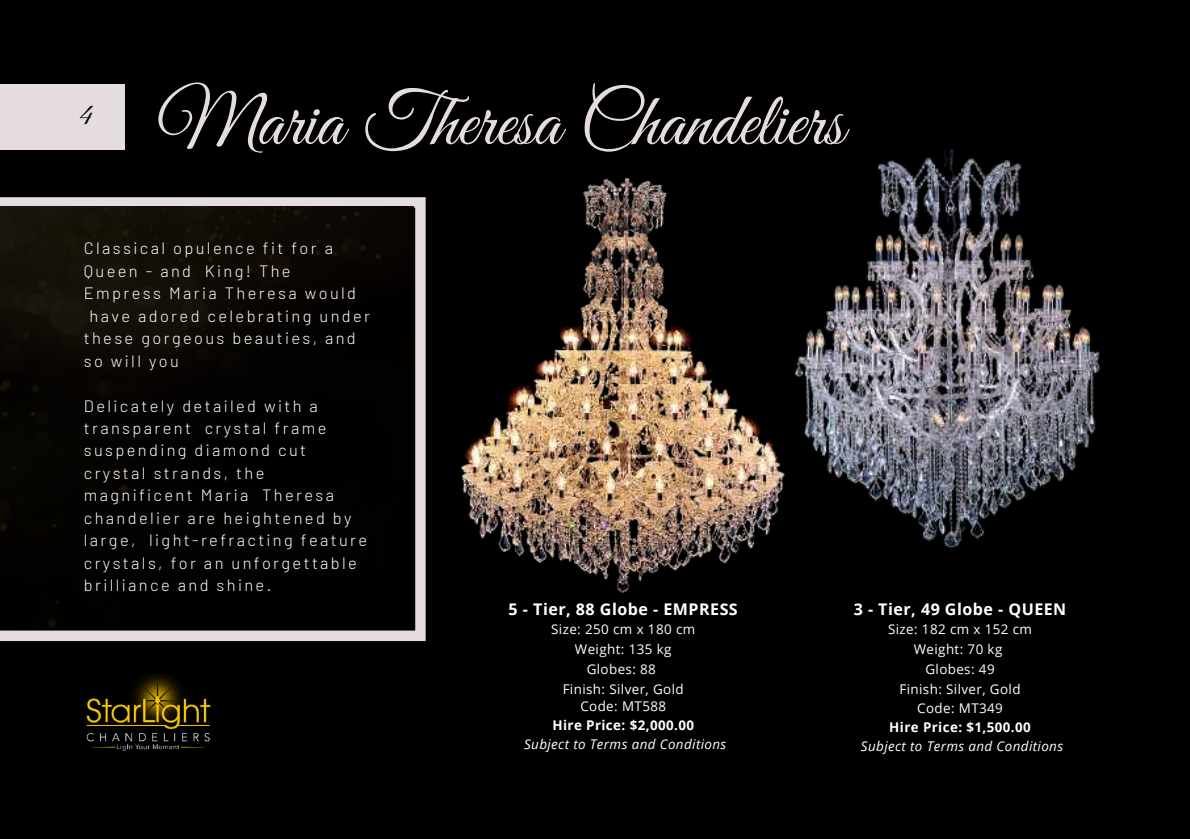
<style>
.page{position:relative;width:1190px;height:839px;background:#fff}
.page>*{position:absolute;margin:0;border:0;box-sizing:border-box;transform-origin:0 0}
.t1{font:75.8px "Great Vibes";color:#e5dce2}
.t2{font:32px "Great Vibes";color:#000}
.t3{font:300 16.4px/22.4px "Barlow";letter-spacing:.145em;color:#fff}
.t4{font:700 16px "Open Sans";letter-spacing:.03em;color:#fff}
.t5{font:13.4px/19.8px "Open Sans";letter-spacing:.03em;color:#fff;text-align:center}
.t6{font:italic 13.4px "Open Sans";letter-spacing:.03em;color:#fff}
.t7{font:700 13.4px "Open Sans";letter-spacing:.03em;color:#fff}
</style>
<div class="page">
<div style="left:0;top:0;width:1190px;height:838px;background:#000"></div>
<div style="left:0;top:84px;width:124px;height:66px;background:#e5dce2"></div>
<img style="left:795px;top:150px;width:306px;height:398px">
<svg style="left:0;top:197px;width:426px;height:444px;background:#d4ccd1"></svg>
<img style="left:0;top:206px;width:415px;height:423px">
<img style="left:461px;top:178px;width:324px;height:415px">
<img style="left:86px;top:674px;width:125px;height:77px">
<h2 class="t2" style="left:78px;top:96px;width:16px">4</h2>
<h1 class="t1" style="left:157px;top:79px;width:689px">Maria Theresa Chandeliers</h1>
<p class="t3" style="left:84px;top:236px;width:251px">Classical opulence fit for a</p>
<p class="t3" style="left:84px;top:259px;width:208px">Queen - and King! The</p>
<p class="t3" style="left:84px;top:281px;width:274px">Empress Maria Theresa would</p>
<p class="t3" style="left:89px;top:304px;width:282px">have adored celebrating under</p>
<p class="t3" style="left:84px;top:326px;width:273px">these gorgeous beauties, and</p>
<p class="t3" style="left:84px;top:349px;width:97px">so will you</p>
<p class="t3" style="left:84px;top:394px;width:285px">Delicately detailed with a transparent crystal frame suspending diamond cut crystal strands, the magnificent Maria Theresa chandelier are heightened by large, light-refracting feature crystals, for an unforgettable brilliance and shine.</p>
<p class="t4" style="left:509px;top:597px;width:231px">5 - Tier, 88 Globe - EMPRESS</p>
<p class="t5" style="left:551px;top:618px;width:146px">Size: 250 cm x 180 cm<br>Weight: 135 kg<br>Globes: 88<br>Finish: Silver, Gold</p>
<p class="t5" style="left:580px;top:696px;width:87px">Code: MT588</p>
<p class="t7" style="left:552px;top:716px;width:143px">Hire Price: $2,000.00</p>
<p class="t6" style="left:524px;top:735px;width:204px">Subject to Terms and Conditions</p>
<p class="t4" style="left:854px;top:597px;width:214px">3 - Tier, 49 Globe - QUEEN</p>
<p class="t5" style="left:888px;top:618px;width:146px">Size: 182 cm x 152 cm<br>Weight: 70 kg<br>Globes: 49<br>Finish: Silver, Gold<br>Code: MT349</p>
<p class="t7" style="left:889px;top:718px;width:143px">Hire Price: $1,500.00</p>
<p class="t6" style="left:861px;top:737px;width:204px">Subject to Terms and Conditions</p>
</div>
